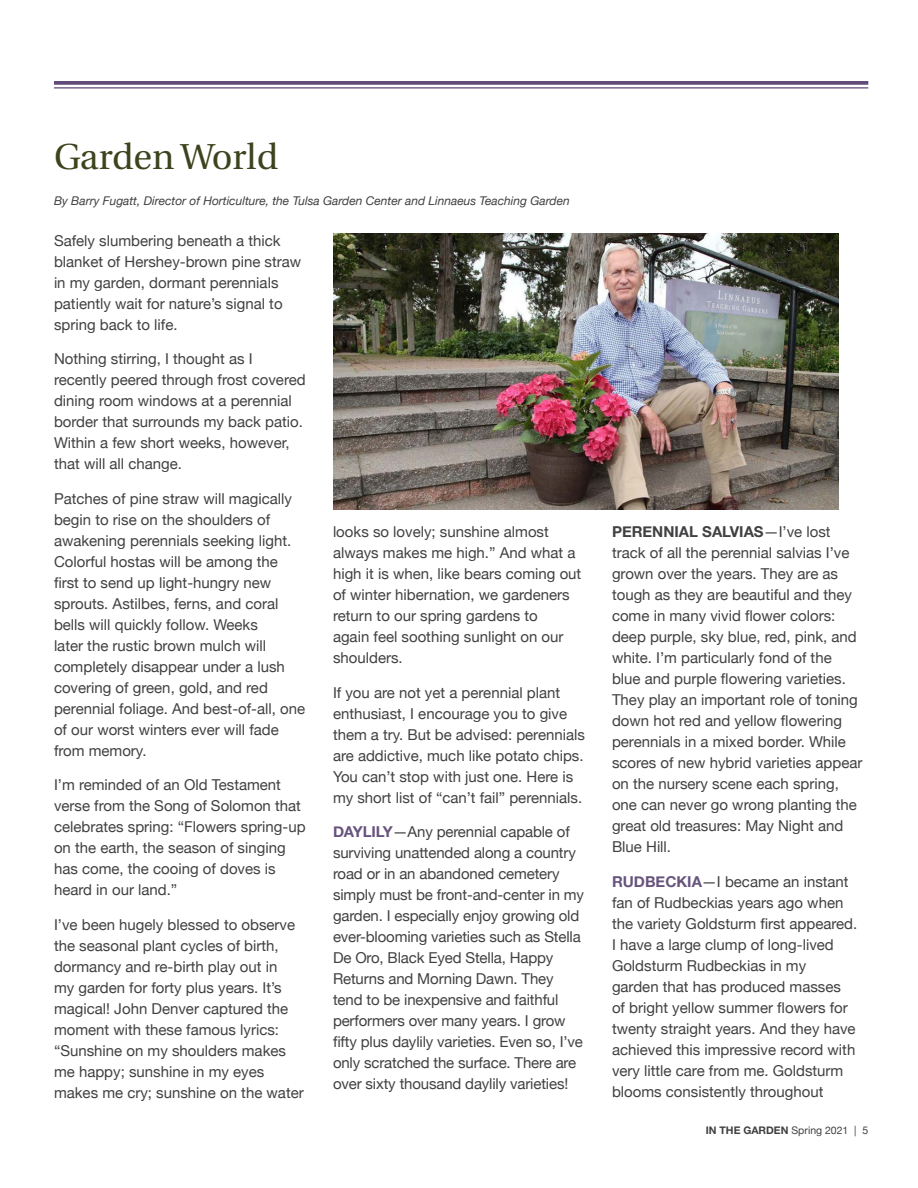
<style>
.page{position:relative;width:918px;height:1188px;background:#fff}
.page>*{position:absolute;margin:0;border:0;box-sizing:border-box;transform-origin:0 0}
.Headline{font:36px "Utopia";color:#3c441e}
.t1{font:15px/21px "Helvetica Neue";color:#414042}
.Headline-2{font:italic 12px "Helvetica Neue";color:#414042}
.t2{font:10.5px "Helvetica Neue";color:#414042}
.s1{font-weight:700;color:#67547d}
.s2{font-weight:700}
.s3{font-family:"Helvetica Neue LT Std";font-weight:700}
</style>
<div class="page">
<svg style="left:54px;top:81px;width:814px;height:4px;background:#6a5680"></svg>
<hr style="left:54px;top:87px;width:814px;height:2px;background:#614b78">
<img style="left:333px;top:234px;width:505px;height:275px">
<p class="Headline" style="left:54px;top:137px;width:226px">Garden World</p>
<p class="Headline-2" style="left:54px;top:192px;width:517px">By Barry Fugatt, Director of Horticulture, the Tulsa Garden Center and Linnaeus Teaching Garden</p>
<p class="t1" style="left:54px;top:231px;width:249px">Safely slumbering beneath a thick blanket of Hershey-brown pine straw in my garden, dormant perennials patiently wait for nature’s signal to spring back to life.</p>
<p class="t1" style="left:54px;top:349px;width:253px">Nothing stirring, I thought as I recently peered through frost covered dining room windows at a perennial border that surrounds my back patio.<br>Within a few short weeks, however, that will all change.</p>
<p class="t1" style="left:54px;top:489px;width:253px">Patches of pine straw will magically begin to rise on the shoulders of awakening perennials seeking light.<br>Colorful hostas will be among the first to send up light-hungry new sprouts. Astilbes, ferns, and coral bells will quickly follow. Weeks<br>later the rustic brown mulch will completely disappear under a lush covering of green, gold, and red perennial foliage. And best-of-all, one of our worst winters ever will fade from memory.</p>
<p class="t1" style="left:54px;top:775px;width:253px">I’m reminded of an Old Testament verse from the Song of Solomon that celebrates spring: “Flowers spring-up on the earth, the season of singing has come, the cooing of doves is heard in our land.”</p>
<p class="t1" style="left:54px;top:915px;width:251px">I’ve been hugely blessed to observe the seasonal plant cycles of birth, dormancy and re-birth play out in<br>my garden for forty plus years. It’s magical! John Denver captured the moment with these famous lyrics: “Sunshine on my shoulders makes me happy; sunshine in my eyes makes me cry; sunshine on the water</p>
<p class="t1" style="left:333px;top:522px;width:250px">looks so lovely; sunshine almost always makes me high.” And what a high it is when, like bears coming out of winter hibernation, we gardeners return to our spring gardens to<br>again feel soothing sunlight on our shoulders.</p>
<p class="t1" style="left:333px;top:683px;width:254px">If you are not yet a perennial plant enthusiast, I encourage you to give them a try. But be advised: perennials are addictive, much like potato chips.<br>You can’t stop with just one. Here is my short list of “can’t fail” perennials.</p>
<p class="t1" style="left:333px;top:822px;width:253px"><span class="s1">DAYLILY</span>—Any perennial capable of surviving unattended along a country road or in an abandoned cemetery simply must be front-and-center in my garden. I especially enjoy growing old ever-blooming varieties such as Stella De Oro, Black Eyed Stella, Happy Returns and Morning Dawn. They tend to be inexpensive and faithful performers over many years. I grow fifty plus daylily varieties. Even so, I’ve only scratched the surface. There are over sixty thousand daylily varieties!</p>
<p class="t1" style="left:612px;top:522px;width:252px"><span class="s2">PERENNIAL SALVIAS</span>—I’ve lost track of all the perennial salvias I’ve grown over the years. They are as tough as they are beautiful and they come in many vivid flower colors: deep purple, sky blue, red, pink, and white. I’m particularly fond of the blue and purple flowering varieties.<br>They play an important role of toning down hot red and yellow flowering perennials in a mixed border. While scores of new hybrid varieties appear on the nursery scene each spring, one can never go wrong planting the great old treasures: May Night and Blue Hill.</p>
<p class="t1" style="left:612px;top:872px;width:247px"><span class="s1">RUDBECKIA</span>—I became an instant fan of Rudbeckias years ago when the variety Goldsturm first appeared.<br>I have a large clump of long-lived Goldsturm Rudbeckias in my<br>garden that has produced masses of bright yellow summer flowers for twenty straight years. And they have achieved this impressive record with very little care from me. Goldsturm blooms consistently throughout</p>
<p class="t2" style="left:706px;top:1122px;width:164px"><span class="s3">IN THE GARDEN</span> Spring 2021 | 5</p>
</div>
